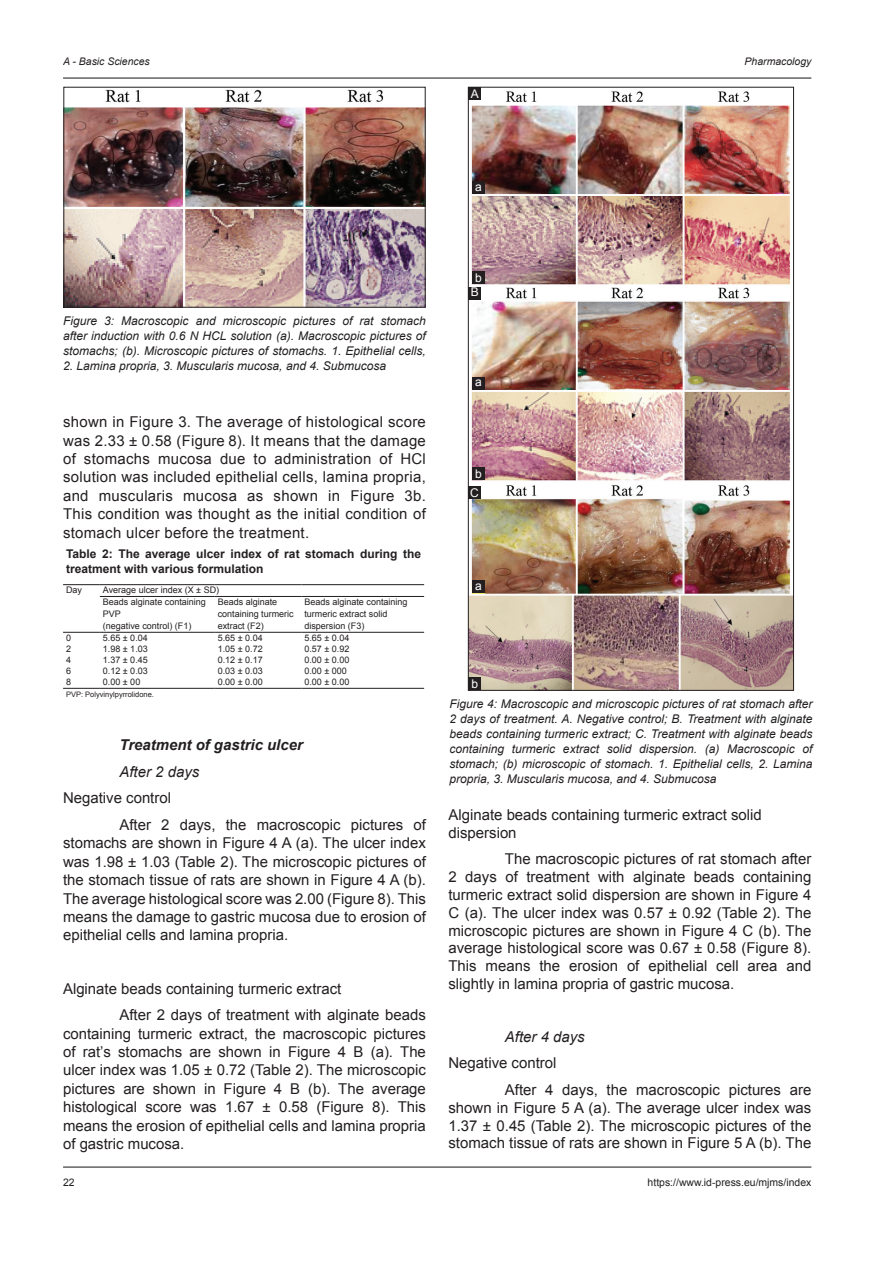
<style>
.page{position:relative;width:894px;height:1263px;background:#fff}
.page>*{position:absolute;margin:0;border:0;box-sizing:border-box;transform-origin:0 0}
.TX{font:15px/18.3px "Arial";color:#231f20;text-align:justify}
.H4_No_Above_Space{font:15px "Arial";color:#231f20}
.t1{font:italic 700 15px "Arial";color:#231f20}
.H3_No_Above_Space{font:italic 15px "Arial";color:#231f20}
.FGC{font:italic 12px/15px "Arial";color:#231f20;text-align:justify}
.t2{font:700 12px/15px "Arial";color:#231f20}
.LABEL{font:12px "Arial";color:#fff}
.t3{font:10.5px "Arial";color:#231f20}
.t4{font:italic 10.5px "Arial";color:#231f20}
.t5{font:9px/12px "Arial";color:#231f20}
.t6{font:7.5px "Arial";color:#231f20}
</style>
<div class="page">
<hr style="left:63px;top:78px;width:748px;height:1px;background:#231f20">
<hr style="left:63px;top:1166px;width:748px;height:1px;background:#231f20">
<hr style="left:63px;top:688px;width:37px;height:1px;background:#231f20">
<hr style="left:100px;top:688px;width:114px;height:1px;background:#231f20">
<hr style="left:214px;top:688px;width:87px;height:1px;background:#231f20">
<hr style="left:301px;top:688px;width:123px;height:1px;background:#231f20">
<hr style="left:63px;top:584px;width:37px;height:1px;background:#231f20">
<hr style="left:100px;top:584px;width:114px;height:1px;background:#231f20">
<hr style="left:214px;top:584px;width:87px;height:1px;background:#231f20">
<hr style="left:301px;top:584px;width:123px;height:1px;background:#231f20">
<hr style="left:63px;top:632px;width:37px;height:1px;background:#231f20">
<hr style="left:100px;top:632px;width:114px;height:1px;background:#231f20">
<hr style="left:214px;top:632px;width:87px;height:1px;background:#231f20">
<hr style="left:301px;top:632px;width:123px;height:1px;background:#231f20">
<hr style="left:100px;top:596px;width:114px;height:1px;background:#231f20">
<hr style="left:214px;top:596px;width:87px;height:1px;background:#231f20">
<hr style="left:301px;top:596px;width:123px;height:1px;background:#231f20">
<img style="left:470px;top:91px;width:321px;height:597px">
<div style="left:468px;top:87px;width:13px;height:13px;background:#231f20"></div>
<div style="left:472px;top:271px;width:12px;height:13px;background:#231f20"></div>
<div style="left:472px;top:181px;width:12px;height:13px;background:#231f20"></div>
<div style="left:472px;top:467px;width:12px;height:13px;background:#231f20"></div>
<div style="left:468px;top:287px;width:13px;height:12px;background:#231f20"></div>
<div style="left:468px;top:677px;width:13px;height:13px;background:#231f20"></div>
<div style="left:472px;top:377px;width:12px;height:12px;background:#231f20"></div>
<div style="left:468px;top:486px;width:13px;height:12px;background:#231f20"></div>
<div style="left:472px;top:580px;width:12px;height:13px;background:#231f20"></div>
<img style="left:66px;top:89px;width:357px;height:216px">
<p class="t4" style="left:63px;top:54px;width:88px">A - Basic Sciences</p>
<p class="t4" style="left:744px;top:54px;width:68px">Pharmacology</p>
<p class="LABEL" style="left:470px;top:86px;width:10px">A</p>
<p class="LABEL" style="left:475px;top:178px;width:8px">a</p>
<p class="LABEL" style="left:475px;top:270px;width:8px">b</p>
<p class="FGC" style="left:63px;top:314px;width:364px">Figure 3: Macroscopic and microscopic pictures of rat stomach after induction with 0.6 N HCL solution (a). Macroscopic pictures of stomachs; (b). Microscopic pictures of stomachs. 1. Epithelial cells,</p>
<p class="FGC" style="left:63px;top:359px;width:324px">2. Lamina propria, 3. Muscularis mucosa, and 4. Submucosa</p>
<p class="TX" style="left:63px;top:413px;width:364px">shown in Figure 3. The average of histological score was 2.33 ± 0.58 (Figure 8). It means that the damage of stomachs mucosa due to administration of HCl solution was included epithelial cells, lamina propria, and muscularis mucosa as shown in Figure 3b.<br>This condition was thought as the initial condition of stomach ulcer before the treatment.</p>
<p class="t2" style="left:66px;top:546px;width:356px">Table 2: The average ulcer index of rat stomach during the treatment with various formulation</p>
<p class="t5" style="left:66px;top:584px;width:18px">Day</p>
<p class="t5" style="left:103px;top:584px;width:118px">Average ulcer index (X ± SD)<br>Beads alginate containing<br>PVP<br>(negative control) (F1)</p>
<p class="t5" style="left:217px;top:596px;width:78px">Beads alginate containing turmeric extract (F2)</p>
<p class="t5" style="left:304px;top:596px;width:105px">Beads alginate containing turmeric extract solid dispersion (F3)</p>
<p class="t5" style="left:66px;top:632px;width:7px">0</p>
<p class="t5" style="left:103px;top:632px;width:46px">5.65 ± 0.04</p>
<p class="t5" style="left:217px;top:632px;width:46px">5.65 ± 0.04</p>
<p class="t5" style="left:304px;top:632px;width:46px">5.65 ± 0.04</p>
<p class="t5" style="left:66px;top:643px;width:7px">2</p>
<p class="t5" style="left:103px;top:643px;width:46px">1.98 ± 1.03</p>
<p class="t5" style="left:217px;top:643px;width:46px">1.05 ± 0.72</p>
<p class="t5" style="left:304px;top:643px;width:46px">0.57 ± 0.92</p>
<p class="t5" style="left:66px;top:654px;width:7px">4</p>
<p class="t5" style="left:103px;top:654px;width:46px">1.37 ± 0.45</p>
<p class="t5" style="left:217px;top:654px;width:46px">0.12 ± 0.17</p>
<p class="t5" style="left:304px;top:654px;width:46px">0.00 ± 0.00</p>
<p class="t5" style="left:66px;top:665px;width:7px">6</p>
<p class="t5" style="left:103px;top:665px;width:46px">0.12 ± 0.03</p>
<p class="t5" style="left:217px;top:665px;width:46px">0.03 ± 0.03</p>
<p class="t5" style="left:304px;top:665px;width:44px">0.00 ± 000</p>
<p class="t5" style="left:66px;top:676px;width:7px">8</p>
<p class="t5" style="left:103px;top:676px;width:39px">0.00 ± 00</p>
<p class="t5" style="left:217px;top:676px;width:46px">0.00 ± 0.00</p>
<p class="t5" style="left:304px;top:676px;width:46px">0.00 ± 0.00</p>
<p class="t6" style="left:66px;top:689px;width:89px">PVP: Polyvinylpyrrolidone.</p>
<h2 class="t1" style="left:119px;top:734px;width:185px">Treatment of gastric ulcer</h2>
<p class="H3_No_Above_Space" style="left:119px;top:761px;width:81px">After 2 days</p>
<p class="H4_No_Above_Space" style="left:63px;top:788px;width:109px">Negative control</p>
<p class="TX" style="left:63px;top:815px;width:364px;text-indent:56px">After 2 days, the macroscopic pictures of stomachs are shown in Figure 4 A (a). The ulcer index was 1.98 ± 1.03 (Table 2). The microscopic pictures of the stomach tissue of rats are shown in Figure 4 A (b).<br>The average histological score was 2.00 (Figure 8). This means the damage to gastric mucosa due to erosion of epithelial cells and lamina propria.</p>
<h4 class="TX" style="left:63px;top:979px;width:280px">Alginate beads containing turmeric extract</h4>
<p class="TX" style="left:63px;top:1006px;width:364px;text-indent:56px">After 2 days of treatment with alginate beads containing turmeric extract, the macroscopic pictures of rat’s stomachs are shown in Figure 4 B (a). The ulcer index was 1.05 ± 0.72 (Table 2). The microscopic pictures are shown in Figure 4 B (b). The average histological score was 1.67 ± 0.58 (Figure 8). This means the erosion of epithelial cells and lamina propria of gastric mucosa.</p>
<p class="LABEL" style="left:470px;top:284px;width:10px">B</p>
<p class="LABEL" style="left:475px;top:374px;width:8px">a</p>
<p class="LABEL" style="left:475px;top:466px;width:8px">b</p>
<p class="LABEL" style="left:470px;top:484px;width:10px">C</p>
<p class="LABEL" style="left:475px;top:578px;width:8px">a</p>
<p class="LABEL" style="left:471px;top:676px;width:8px">b</p>
<p class="FGC" style="left:449px;top:696px;width:364px">Figure 4: Macroscopic and microscopic pictures of rat stomach after 2 days of treatment. A. Negative control; B. Treatment with alginate beads containing turmeric extract; C. Treatment with alginate beads containing turmeric extract solid dispersion. (a) Macroscopic of stomach; (b) microscopic of stomach. 1. Epithelial cells, 2. Lamina propria, 3. Muscularis mucosa, and 4. Submucosa</p>
<h4 class="TX" style="left:448px;top:805px;width:315px">Alginate beads containing turmeric extract solid dispersion</h4>
<p class="TX" style="left:448px;top:849px;width:364px;text-indent:56px">The macroscopic pictures of rat stomach after 2 days of treatment with alginate beads containing turmeric extract solid dispersion are shown in Figure 4<br>C (a). The ulcer index was 0.57 ± 0.92 (Table 2). The microscopic pictures are shown in Figure 4 C (b). The average histological score was 0.67 ± 0.58 (Figure 8).<br>This means the erosion of epithelial cell area and slightly in lamina propria of gastric mucosa.</p>
<h3 class="H3_No_Above_Space" style="left:504px;top:1027px;width:81px">After 4 days</h3>
<p class="H4_No_Above_Space" style="left:448px;top:1053px;width:109px">Negative control</p>
<p class="TX" style="left:448px;top:1080px;width:364px;text-indent:56px">After 4 days, the macroscopic pictures are shown in Figure 5 A (a). The average ulcer index was 1.37 ± 0.45 (Table 2). The microscopic pictures of the stomach tissue of rats are shown in Figure 5 A (b). The</p>
<p class="t3" style="left:63px;top:1175px;width:13px">22</p>
<p class="t3" style="left:647px;top:1175px;width:165px">https://www.id-press.eu/mjms/index</p>
</div>
